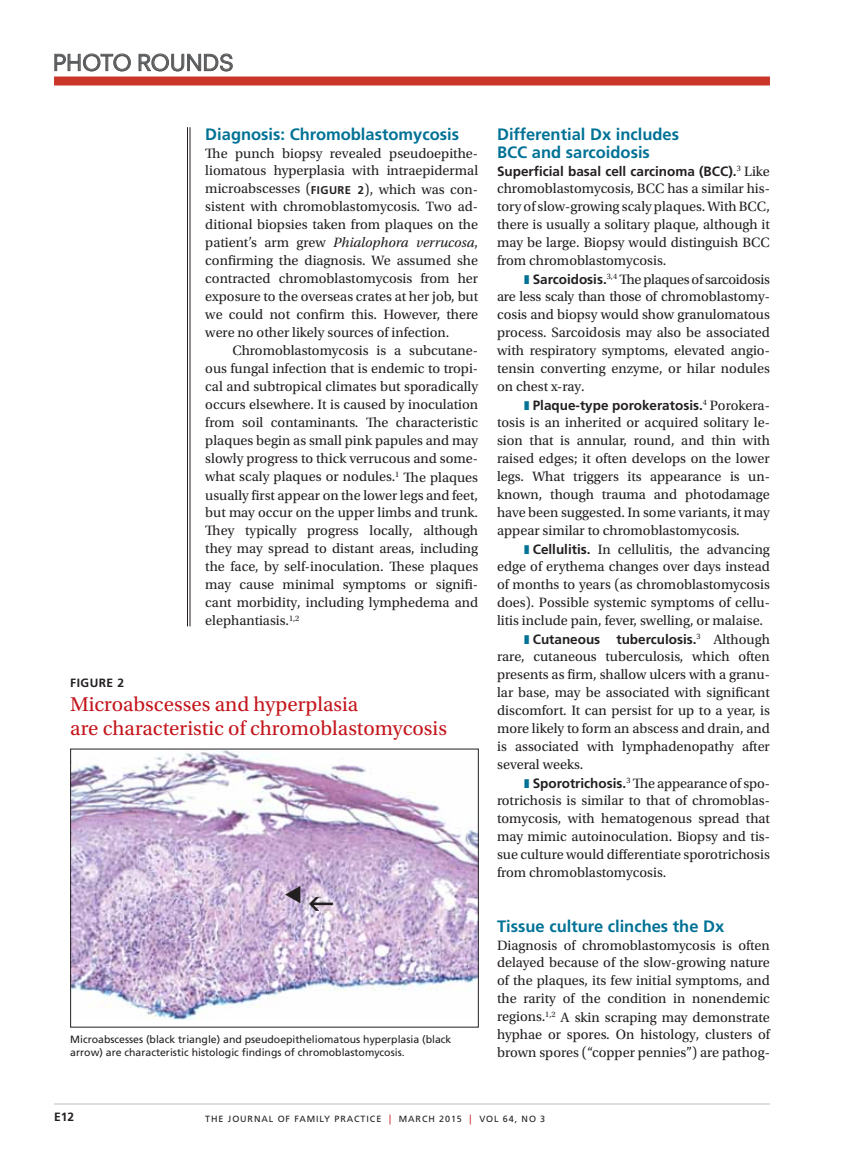
<style>
.page{position:relative;width:851px;height:1161px;background:#fff}
.page>*{position:absolute;margin:0;border:0;box-sizing:border-box;transform-origin:0 0}
.t1{font:21.75px "Neuzeit SLT Std";color:#58595b}
.t2{font:21px/24px "Utopia Std";color:#c4161c}
.t3{font:700 16.5px/18px "Frutiger LT Std";color:#007296}
.t4{font:14.25px/18px "Utopia Std";color:#231f20;text-align:justify}
.t5{font:700 13.5px "Frutiger LT Std";color:#231f20}
.t6{font:700 12px "Frutiger LT Std";color:#231f20}
.t7{font:10.5px/12.8px "Frutiger LT Std";color:#231f20}
.t8{font:9px "Frutiger LT Std";letter-spacing:.1em;color:#231f20}
.s1{font-family:"Frutiger LT Std";font-weight:700;font-size:11.25px}
.s2{font-style:italic}
.s3{font-family:"Utopia Std";font-weight:400;font-size:14.25px}
.s4{font-family:"Frutiger LT Std";font-weight:700;font-size:13.5px}
.s5{font-size:9.9px;color:#c4161c}
</style>
<div class="page">
<div style="left:54px;top:77px;width:716px;height:9px;background:#c93627"></div>
<hr style="left:54px;top:1104px;width:716px;height:1px;background:#bcbec0">
<svg style="left:54px;top:53px;width:77px;height:19px"></svg>
<svg style="left:138px;top:53px;width:95px;height:19px"></svg>
<hr style="left:190px;top:127px;width:1px;height:499px;background:#231f20">
<hr style="left:187px;top:127px;width:1px;height:499px;background:#231f20">
<img style="left:72px;top:751px;width:404px;height:268px">
<svg style="left:309px;top:897px;width:24px;height:14px"></svg>
<svg style="left:285px;top:886px;width:15px;height:18px"></svg>
<h1 class="t1" style="left:53px;top:49px;width:30px">PHOTO</h1>
<h1 class="t1" style="left:137px;top:49px;width:98px">ROUNDS</h1>
<p class="t3" style="left:205px;top:125px;width:255px">Diagnosis: Chromoblastomycosis</p>
<p class="t4" style="left:205px;top:144px;width:274px">The punch biopsy revealed pseudoepithe&shy;liomatous hyperplasia with intraepidermal microabscesses (<span class="s1">FIGURE 2</span>), which was con&shy;sistent with chromoblastomycosis. Two ad&shy;ditional biopsies taken from plaques on the patient’s arm grew <span class="s2">Phialophora verrucosa</span>, confirming the diagnosis. We assumed she contracted chromoblastomycosis from her exposure to the overseas crates at her job, but we could not confirm this. However, there were no other likely sources of infection.</p>
<p class="t4" style="left:205px;top:342px;width:274px;text-indent:27px">Chromoblastomycosis is a subcutane&shy;ous fungal infection that is endemic to tropi&shy;cal and subtropical climates but sporadically occurs elsewhere. It is caused by inoculation from soil contaminants. The characteristic plaques begin as small pink papules and may slowly progress to thick verrucous and some&shy;what scaly plaques or nodules.<sup>1</sup> The plaques usually first appear on the lower legs and feet, but may occur on the upper limbs and trunk.<br>They typically progress locally, although they may spread to distant areas, including the face, by self-inoculation. These plaques may cause minimal symptoms or signifi&shy;cant morbidity, including lymphedema and elephantiasis.<sup>1,2</sup></p>
<p class="t6" style="left:70px;top:675px;width:15px">Figure</p>
<p class="t6" style="left:118px;top:675px;width:8px">2</p>
<h2 class="t2" style="left:70px;top:692px;width:378px">Microabscesses and hyperplasia<br>are characteristic of chromoblastomycosis</h2>
<p class="t7" style="left:70px;top:1034px;width:382px">M icroabscesses (black triangle) and pseudoepitheliomatous hyperplasia (black arrow) are characteristic histologic findings of chromoblastomycosis.</p>
<p class="t3" style="left:497px;top:125px;width:183px">Differential Dx includes<br>BCC and sarcoidosis</p>
<p class="t5" style="left:497px;top:163px;width:274px">Superficial basal cell carcinoma (BCC).<sup>3</sup> <span class="s3">Like</span></p>
<p class="t4" style="left:497px;top:180px;width:274px">chromoblastomycosis, BCC has a similar his&shy;tory of slow-growing scaly plaques. With BCC, there is usually a solitary plaque, although it may be large. Biopsy would distinguish BCC from chromoblastomycosis.</p>
<p class="t4" style="left:497px;top:270px;width:274px;text-indent:32px"><span class="s4">Sarcoidosis.</span><sup>3,4</sup> The plaques of sarcoidosis are less scaly than those of chromoblastomy&shy;cosis and biopsy would show granulomatous process. Sarcoidosis may also be associated with respiratory symptoms, elevated angio&shy;tensin converting enzyme, or hilar nodules on chest x-ray.</p>
<p class="t5" style="left:529px;top:397px;width:242px">Plaque-type porokeratosis.<sup>4</sup> <span class="s3">Porokera-</span></p>
<p class="t4" style="left:497px;top:414px;width:274px">tosis is an inherited or acquired solitary le&shy;sion that is annular, round, and thin with raised edges; it often develops on the lower legs. What triggers its appearance is un&shy;known, though trauma and photodamage have been suggested. In some variants, it may appear similar to chromoblastomycosis.</p>
<p class="t4" style="left:497px;top:540px;width:274px;text-indent:32px"><span class="s4">Cellulitis.</span> In cellulitis, the advancing edge of erythema changes over days instead of months to years (as chromoblastomycosis does). Possible systemic symptoms of cellu&shy;litis include pain, fever, swelling, or malaise.</p>
<p class="t5" style="left:529px;top:631px;width:242px">Cutaneous tuberculosis.<sup>3</sup> <span class="s3">Although</span></p>
<p class="t4" style="left:497px;top:648px;width:274px">rare, cutaneous tuberculosis, which often presents as firm, shallow ulcers with a granu&shy;lar base, may be associated with significant discomfort. It can persist for up to a year, is more likely to form an abscess and drain, and is associated with lymphadenopathy after several weeks.</p>
<p class="t4" style="left:497px;top:774px;width:274px;text-indent:32px"><span class="s4">S porotrichosis.</span><sup>3</sup> The appearance of spo&shy;rotrichosis is similar to that of chromoblas&shy;tomycosis, with hematogenous spread that may mimic autoinoculation. Biopsy and tis&shy;sue culture would differentiate sporotrichosis from chromoblastomycosis.</p>
<p class="t3" style="left:497px;top:917px;width:229px">Tissue culture clinches the Dx</p>
<p class="t4" style="left:497px;top:936px;width:274px">Diagnosis of chromoblastomycosis is often delayed because of the slow-growing nature of the plaques, its few initial symptoms, and the rarity of the condition in nonendemic regions.<sup>1,2</sup> A skin scraping may demonstrate hyphae or spores. On histology, clusters of brown spores (“copper pennies”) are pathog-</p>
<p class="t6" style="left:54px;top:1110px;width:22px">E12</p>
<p class="t8" style="left:205px;top:1113px;width:137px">Th e Journal of Family Pra</p>
<p class="t8" style="left:354px;top:1113px;width:192px">ctice <span class="s5">|</span> MARCH 2015 <span class="s5">|</span> Vol 64, N o 3</p>
</div>
